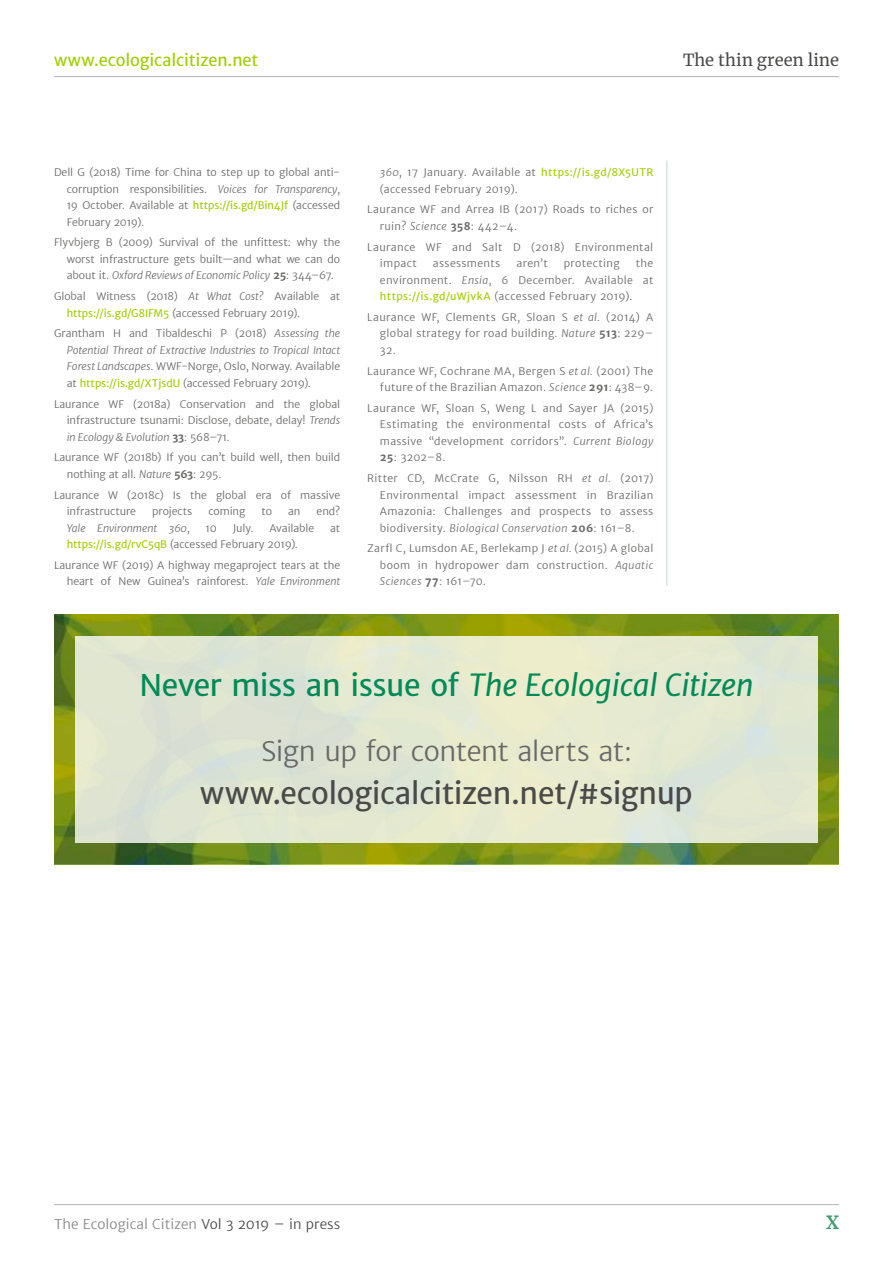
<style>
.page{position:relative;width:893px;height:1263px;background:#fff}
.page>*{position:absolute;margin:0;border:0;box-sizing:border-box;transform-origin:0 0}
.t1{font:italic 30px "Merriweather Sans";letter-spacing:-.015em;color:#008a57}
.t2{font:30px "Merriweather Sans";letter-spacing:-.015em;color:#4a4a49}
.t3{font:300 27px "Merriweather Sans";letter-spacing:-.015em;color:#696968}
.t4{font:700 18px "Merriweather";color:#449c70}
.t5{font:16.5px "Merriweather Sans";letter-spacing:-.005em;color:#a0ce00}
.t6{font:16.5px "Merriweather";letter-spacing:.01em;color:#4a4a49}
.t7{font:300 13.5px "Merriweather Sans";color:#878786}
.References{font:300 10.5px/16.5px "Merriweather Sans";letter-spacing:.01em;color:#696968;text-align:justify}
.References-2{font:300 10.5px/16.5px "Merriweather Sans";letter-spacing:.03em;color:#696968}
.References-3{font:300 10.5px/16.5px "Merriweather Sans";letter-spacing:.035em;color:#696968}
.References-4{font:300 10.5px/16.5px "Merriweather Sans";letter-spacing:-.01em;color:#696968}
.References-5{font:italic 300 10.5px "Merriweather Sans";letter-spacing:-.005em;color:#696968}
.s1{font-style:italic}
.s2{font-weight:400;color:#a0ce00}
.s3{font-weight:700}
.s4{font-style:normal}
.s5{color:#4a4a49}
</style>
<div class="page">
<hr style="left:54px;top:76px;width:785px;height:1px;background:#bbb">
<hr style="left:54px;top:1204px;width:785px;height:1px;background:#bbb">
<hr style="left:666px;top:160px;width:1px;height:426px;background:#b6dbc5">
<svg style="left:54px;top:614px;width:785px;height:250px;background:#728c19"></svg>
<div style="left:75px;top:636px;width:743px;height:207px;background:#e2e8d1"></div>
<p class="t5" style="left:54px;top:50px;width:206px">www.ecologicalcitizen.net</p>
<p class="t6" style="left:683px;top:49px;width:157px">The thin green line</p>
<p class="References" style="left:67px;top:164px;width:275px;text-indent:-13px">Dell G (2018) Time for China to step up to global anti&shy;corruption responsibilities. <span class="s1">Voices for Transparency</span>, 19 October. Available at <span class="s2">https://is.gd/Bin4Jf</span> (accessed February 2019).</p>
<p class="References" style="left:67px;top:234px;width:275px;text-indent:-13px">Flyvbjerg B (2009) Survival of the unfittest: why the worst infrastructure gets built—and what we can do about it. <span class="s1">Oxford Reviews of Economic Policy</span> <span class="s3">25</span>: 344–67.</p>
<p class="References" style="left:67px;top:288px;width:275px;text-indent:-13px">Global Witness (2018) <span class="s1">At What Cost?</span> Available at <span class="s2">https://is.gd/G8IFM5</span> (accessed February 2019).</p>
<p class="References" style="left:67px;top:325px;width:275px;text-indent:-13px">Grantham H and Tibaldeschi P (2018) <span class="s1">Assessing the Potential Threat of Extractive Industries to Tropical Intact Forest Landscapes</span>. WWF-Norge, Oslo, Norway. Available at <span class="s2">https://is.gd/XTjsdU</span> (accessed February 2019).</p>
<p class="References" style="left:67px;top:396px;width:275px;text-indent:-13px">Laurance WF (2018a) Conservation and the global infrastructure tsunami: Disclose, debate, delay! <span class="s1">Trends in Ecology &amp; Evolution</span> <span class="s3">33</span>: 568–71.</p>
<p class="References-4" style="left:67px;top:449px;width:275px;text-indent:-13px">Laurance WF (2018b) If you can’t build well, then build nothing at all. <span class="s1">Nature</span> <span class="s3">563</span>: 295.</p>
<p class="References" style="left:67px;top:487px;width:275px;text-indent:-13px">Laurance W (2018c) Is the global era of massive infrastructure</p>
<p class="References" style="left:152px;top:503px;width:42px">projects</p>
<p class="References" style="left:208px;top:503px;width:38px">coming</p>
<p class="References" style="left:261px;top:503px;width:12px">to</p>
<p class="References" style="left:288px;top:503px;width:14px">an</p>
<p class="References" style="left:317px;top:503px;width:25px">end?</p>
<p class="References-5" style="left:67px;top:521px;width:124px">Yale Environment 360<span class="s4">,</span></p>
<p class="References" style="left:206px;top:520px;width:13px">10</p>
<p class="References" style="left:233px;top:520px;width:22px">July.</p>
<p class="References-4" style="left:269px;top:520px;width:46px">Available</p>
<p class="References" style="left:330px;top:520px;width:12px">at</p>
<p class="References" style="left:67px;top:536px;width:233px"><span class="s2">https://is.gd/rvC5qB</span> (accessed February 2019).</p>
<p class="References" style="left:54px;top:557px;width:288px;text-align:right">Laurance WF (2019) A highway megaproject tears at the heart of New Guinea’s rainforest. <span class="s1">Yale Environment</span></p>
<p class="References-2" style="left:380px;top:164px;width:275px"><span class="s1">360</span>, 17 January. Available at <span class="s2">https://is.gd/8X5UTR </span>(accessed February 2019).</p>
<p class="References-3" style="left:380px;top:201px;width:275px;text-indent:-13px">Laurance WF and Arrea IB (2017) Roads to riches or ruin? <span class="s1">Science</span> <span class="s3">358</span>: 442–4.</p>
<p class="References-2" style="left:380px;top:239px;width:275px;text-indent:-13px">Laurance WF and Salt D (2018) Environmental impact</p>
<p class="References-3" style="left:433px;top:255px;width:69px">assessments</p>
<p class="References" style="left:516px;top:255px;width:33px">aren’t</p>
<p class="References-3" style="left:564px;top:255px;width:57px">protecting</p>
<p class="References" style="left:380px;top:255px;width:275px;text-indent:256px">the environment. <span class="s1">Ensia</span>, 6 December. Available at <span class="s2">https://is.gd/uWjvkA</span> (accessed February 2019).</p>
<p class="References" style="left:380px;top:309px;width:275px;text-indent:-13px">Laurance WF, Clements GR, Sloan S <span class="s1">et al.</span> (2014) A global strategy for road building. <span class="s1">Nature</span> <span class="s3">513</span>: 229– 32.</p>
<p class="References-2" style="left:367px;top:363px;width:288px;text-align:right">Laurance WF, Cochrane MA, Bergen S <span class="s1">et al.</span> (2001) The future of the Brazilian Amazon. <span class="s1">Science</span> <span class="s3">291</span>: 438–9.</p>
<p class="References" style="left:380px;top:400px;width:275px;text-indent:-13px">Laurance WF, Sloan S, Weng L and Sayer JA (2015)<br>Estimating the environmental costs of Africa’s massive “development corridors”. <span class="s1">Current Biology </span><span class="s3">25</span>: 3202–8.</p>
<p class="References" style="left:380px;top:470px;width:275px;text-indent:-13px">Ritter CD, McCrate G, Nilsson RH <span class="s1">et al.</span> (2017)<br>Environmental impact assessment in Brazilian Amazonia: Challenges and prospects to assess biodiversity. <span class="s1">Biological Conservation</span> <span class="s3">206</span>: 161–8.</p>
<p class="References" style="left:380px;top:540px;width:275px;text-indent:-13px">Zarfl C, Lumsdon AE, Berlekamp J <span class="s1">et al.</span> (2015) A global boom in hydropower dam construction. <span class="s1">Aquatic Sciences</span> <span class="s3">77</span>: 161–70.</p>
<p class="t1" style="left:139px;top:665px;width:616px"><span class="s4">Never miss an issue of</span> The Ecological Citizen</p>
<p class="t3" style="left:261px;top:733px;width:372px">Sign up for content alerts at:</p>
<p class="t2" style="left:200px;top:774px;width:494px">www.ecologicalcitizen.net/#signup</p>
<p class="t7" style="left:54px;top:1215px;width:288px">The Ecological Citizen <span class="s5">Vol 3 2019 – in press</span></p>
<p class="t4" style="left:826px;top:1210px;width:14px">X</p>
</div>
